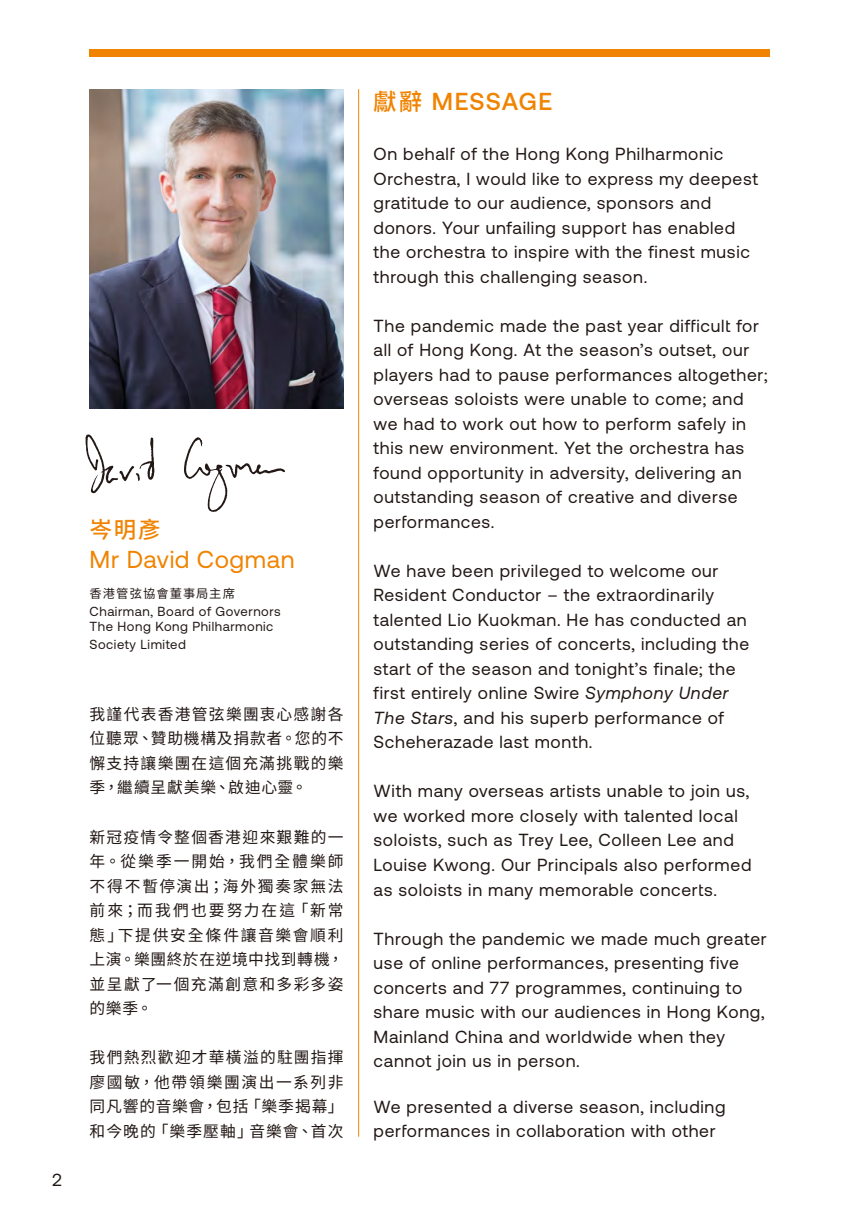
<style>
.page{position:relative;width:844px;height:1226px;background:#fff}
.page>*{position:absolute;margin:0;border:0;box-sizing:border-box;transform-origin:0 0}
.t1{font:24.5px "Aeonik";letter-spacing:.025em;color:#f08300}
.t2{font:500 24.5px "Aeonik";letter-spacing:.045em;color:#f08300}
.t3{font:500 22.75px "Noto Sans CJ Ktc";color:#f08300}
.t4{font:17.5px/24.5px "Aeonik";letter-spacing:.04em;color:#221815}
.t5{font:15.75px/24.5px "Noto Sans HK";letter-spacing:.07em;color:#221815;text-align:justify}
.t6{font:13.12px/15.8px "Aeonik";letter-spacing:.04em;color:#221815}
.t7{font:12.25px "Noto Sans CJ Ktc";letter-spacing:.09em;color:#221815}
.s1{font-family:"Aktiv Hei Hant";font-size:22.75px}
.s2{font-style:italic}
</style>
<div class="page">
<hr style="left:358px;top:90px;width:1px;height:1046px;background:#f08300">
<div style="left:90px;top:50px;width:679px;height:7px;background:#f08300"></div>
<img style="left:90px;top:89px;width:253px;height:319px">
<svg style="left:85px;top:388px;width:200px;height:124px"></svg>
<p class="t4" style="left:52px;top:1167px;width:11px">2</p>
<h2 class="t3" style="left:90px;top:517px;width:73px">岑明彥</h2>
<h1 class="t1" style="left:90px;top:546px;width:206px">Mr David Cogman</h1>
<p class="t7" style="left:90px;top:586px;width:147px">香港管弦協會董事局主席</p>
<p class="t6" style="left:90px;top:603px;width:192px">Chairman, Board of Governors<br>The Hong Kong Philharmonic</p>
<p class="t6" style="left:90px;top:636px;width:98px">Society Limited</p>
<p class="t5" style="left:90px;top:702px;width:255px">我謹代表香港管弦樂團衷心感謝各位聽眾、贊助機構及捐款者。您的不懈支持讓樂團在這個充滿挑戰的樂季，繼續呈獻美樂、啟迪心靈。</p>
<p class="t5" style="left:90px;top:824px;width:255px">新冠疫情令整個香港迎來艱難的一年。從樂季一開始，我們全體樂師不得不暫停演出；海外獨奏家無法前來；而我們也要努力在這「新常態」下提供安全條件讓音樂會順利上演。樂團終於在逆境中找到轉機，並呈獻了一個充滿創意和多彩多姿的樂季。</p>
<p class="t5" style="left:90px;top:1045px;width:255px">我們熱烈歡迎才華橫溢的駐團指揮廖國敏，他帶領樂團演出一系列非同凡響的音樂會，包括「樂季揭幕」和今晚的「樂季壓軸」音樂會、首次</p>
<h1 class="t2" style="left:373px;top:88px;width:180px"><span class="s1">獻辭</span> MESSAGE</h1>
<p class="t4" style="left:373px;top:142px;width:385px">On behalf of the Hong Kong Philharmonic Orchestra, I would like to express my deepest gratitude to our audience, sponsors and donors. Your unfailing support has enabled the orchestra to inspire with the finest music through this challenging season.</p>
<p class="t4" style="left:373px;top:313px;width:395px">The pandemic made the past year difficult for all of Hong Kong. At the season’s outset, our players had to pause performances altogether; overseas soloists were unable to come; and we had to work out how to perform safely in this new environment. Yet the orchestra has found opportunity in adversity, delivering an outstanding season of creative and diverse performances.</p>
<p class="t4" style="left:373px;top:558px;width:377px">We have been privileged to welcome our Resident Conductor – the extraordinarily talented Lio Kuokman. He has conducted an outstanding series of concerts, including the start of the season and tonight’s finale; the first entirely online Swire <span class="s2">Symphony Under The Stars</span>, and his superb performance of Scheherazade last month.</p>
<p class="t4" style="left:373px;top:779px;width:379px">With many overseas artists unable to join us, we worked more closely with talented local soloists, such as Trey Lee, Colleen Lee and Louise Kwong. Our Principals also performed as soloists in many memorable concerts.</p>
<p class="t4" style="left:373px;top:926px;width:394px">Through the pandemic we made much greater use of online performances, presenting five concerts and 77 programmes, continuing to share music with our audiences in Hong Kong, Mainland China and worldwide when they cannot join us in person.</p>
<p class="t4" style="left:373px;top:1094px;width:353px">We presented a diverse season, including performances in collaboration with other</p>
</div>
